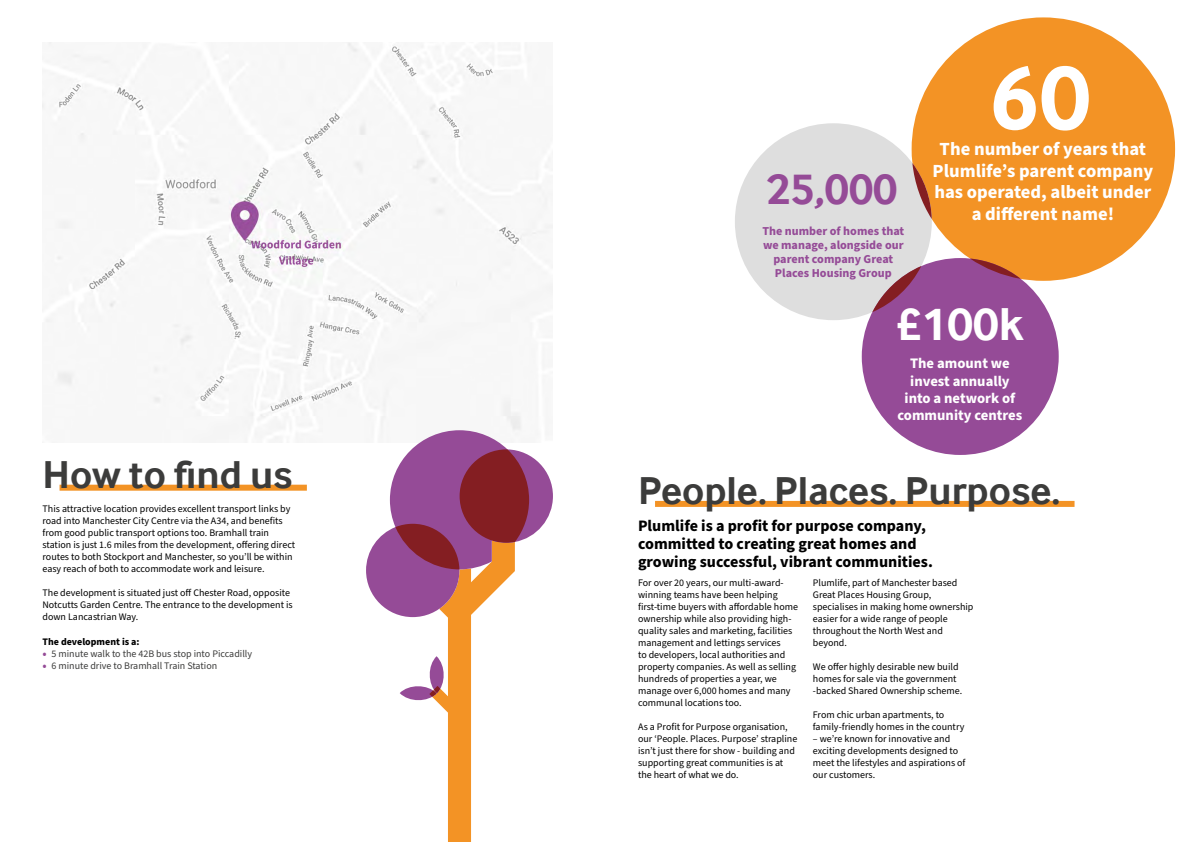
<style>
.page{position:relative;width:1191px;height:842px;background:#fff}
.page>*{position:absolute;margin:0;border:0;box-sizing:border-box;transform-origin:0 0}
.t1{font:700 94px "Inter Face";color:#fff}
.t2{font:700 47.5px "Inter Face";color:#fff}
.t3{font:700 44.7px "Inter Face";color:#954b97}
.t4{font:700 40px "Inter Face";color:#3c3c3b}
.t5{font:700 18.6px/21.7px "Source Sans Pro";color:#fff;text-align:center}
.t6{font:700 16px/18px "Source Sans Pro";color:#000}
.t7{font:700 14.6px/17.1px "Source Sans Pro";color:#fff;text-align:center}
.t8{font:700 12.1px/14.2px "Source Sans Pro";color:#954b97;text-align:center}
.t9{font:10px/12px "Source Sans Pro";color:#000}
.t10{font:10px "Source Sans Pro";color:#3c3c3b}
.t11{font:700 10px "Source Sans Pro";color:#000}
.s1{font-size:14px;color:#954b97}
</style>
<div class="page">
<div style="left:911px;top:17px;width:264px;height:264px;background:#f39325;border-radius:50%"></div>
<div style="left:735px;top:123px;width:196px;height:197px;background:#dedede;border-radius:50%"></div>
<div style="left:861px;top:258px;width:197px;height:197px;background:#954b97;border-radius:50%"></div>
<svg style="left:971px;top:259px;width:49px;height:20px"></svg>
<svg style="left:912px;top:163px;width:19px;height:55px"></svg>
<svg style="left:872px;top:266px;width:49px;height:46px"></svg>
<div style="left:60px;top:485px;width:247px;height:6px;background:#f39325"></div>
<img style="left:43px;top:43px;width:510px;height:400px">
<div style="left:655px;top:501px;width:419px;height:6px;background:#f39325"></div>
<svg style="left:366px;top:430px;width:187px;height:184px"></svg>
<svg style="left:395px;top:449px;width:134px;height:393px"></svg>
<h3 class="t4" style="left:43px;top:451px;width:252px">How to find us</h3>
<p class="t9" style="left:43px;top:503px;width:254px">This attractive location provides excellent transport links by road into Manchester City Centre via the A34, and benefits from good public transport options too. Bramhall train station is just 1.6 miles from the development, offering direct routes to both Stockport and Manchester, so you’ll be within easy reach of both to accommodate work and leisure.</p>
<p class="t9" style="left:43px;top:587px;width:252px">The development is situated just off Chester Road, opposite<br>Notcutts Garden Centre. The entrance to the development is down Lancastrian Way.</p>
<p class="t11" style="left:43px;top:634px;width:99px">The development is a:</p>
<p class="t10" style="left:43px;top:646px;width:211px"><span class="s1">•</span> 5 minute walk to the 42B bus stop into Piccadilly</p>
<p class="t10" style="left:43px;top:658px;width:176px"><span class="s1">•</span> 6 minute drive to Bramhall Train Station</p>
<h1 class="t1" style="left:989px;top:44px;width:103px">60</h1>
<h3 class="t5" style="left:932px;top:138px;width:222px">The number of years that<br>Plumlife’s parent company has operated, albeit under a different name!</h3>
<h3 class="t3" style="left:766px;top:164px;width:133px">25,000</h3>
<p class="t8" style="left:762px;top:224px;width:143px">The number of homes that we manage, alongside our parent company Great<br>Places Housing Group</p>
<h2 class="t2" style="left:896px;top:296px;width:129px">£100k</h2>
<h3 class="t7" style="left:897px;top:355px;width:126px">The amount we invest annually into a network of community centres</h3>
<h3 class="t4" style="left:638px;top:467px;width:424px">People. Places. Purpose.</h3>
<h3 class="t6" style="left:638px;top:517px;width:296px">Plumlife is a profit for purpose company, committed to creating great homes and growing successful, vibrant communities.</h3>
<p class="t9" style="left:638px;top:577px;width:161px">For over 20 years, our multi-award&shy;winning teams have been helping first-time buyers with affordable home ownership while also providing high&shy;quality sales and marketing, facilities management and lettings services<br>to developers, local authorities and property companies. As well as selling hundreds of properties a year, we manage over 6,000 homes and many communal locations too.</p>
<p class="t9" style="left:638px;top:721px;width:161px">As a Profit for Purpose organisation, our ‘People. Places. Purpose’ strapline isn’t just there for show - building and supporting great communities is at the heart of what we do.</p>
<p class="t9" style="left:813px;top:577px;width:162px">Plumlife, part of Manchester based<br>Great Places Housing Group, specialises in making home ownership easier for a wide range of people throughout the North West and beyond.</p>
<p class="t9" style="left:813px;top:661px;width:151px">We offer highly desirable new build homes for sale via the government -backed Shared Ownership scheme.</p>
<p class="t9" style="left:813px;top:709px;width:153px">From chic urban apartments, to family-friendly homes in the country</p>
<p class="t9" style="left:813px;top:733px;width:154px">– we’re known for innovative and exciting developments designed to meet the lifestyles and aspirations of our customers.</p>
</div>
